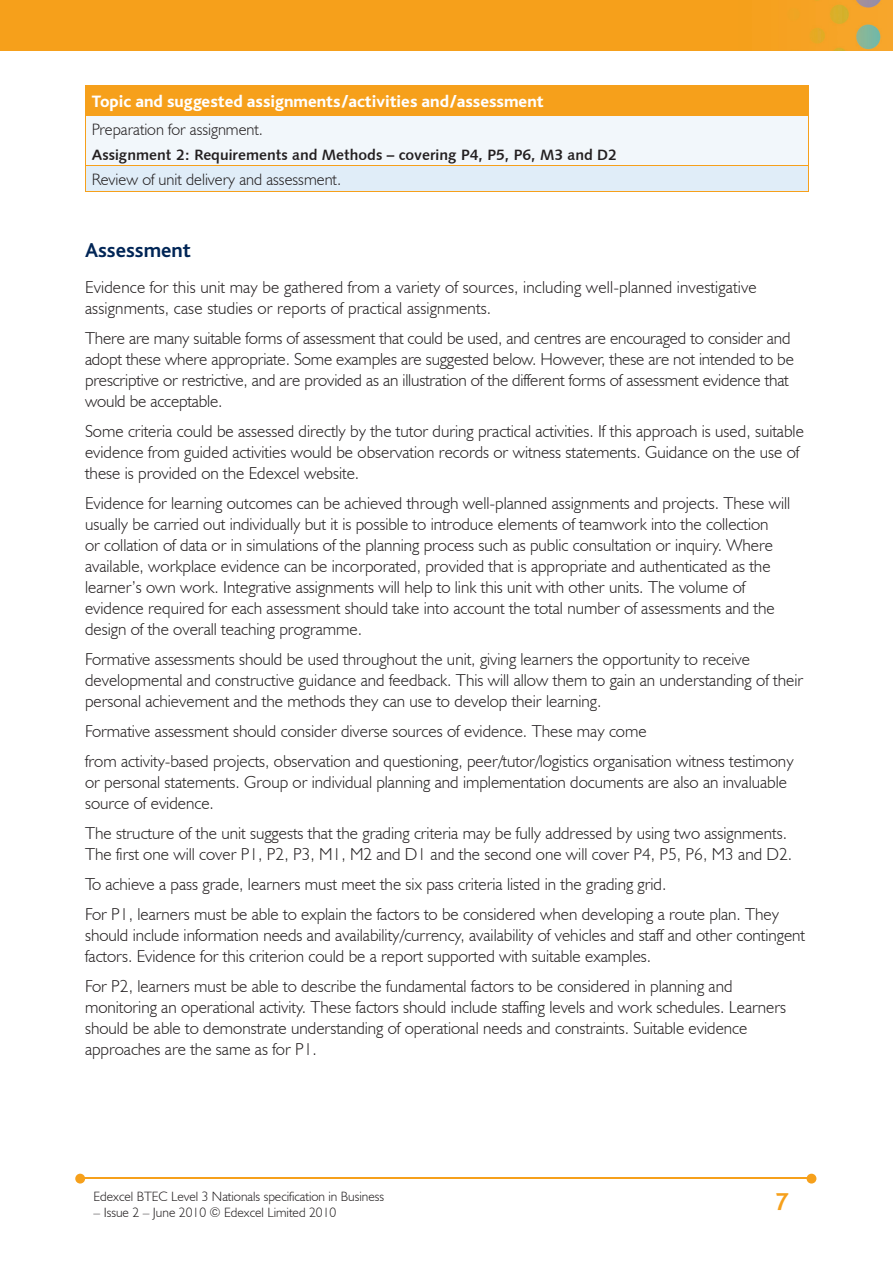
<style>
.page{position:relative;width:893px;height:1263px;background:#fff}
.page>*{position:absolute;margin:0;border:0;box-sizing:border-box;transform-origin:0 0}
.t1{font:700 25.5px "Bliss";color:#f6a01b}
.t2{font:700 21px "Bliss";color:#002556}
.t3{font:300 17.25px/21px "Humanist 521 BT";color:#231f20}
.t4{font:800 17.25px "Bliss";color:#fff}
.t5{font:300 16.5px "Humanist 521 BT";color:#231f20}
.t6{font:15px "Humanist 531 BT Bold A";color:#231f20}
.t7{font:300 13.5px "Humanist 521 BT";color:#231f20}
</style>
<div class="page">
<img style="left:0;top:0;width:893px;height:51px">
<hr style="left:82px;top:1178px;width:728px;height:1px;background:#f6a01b">
<svg style="left:807px;top:1174px;width:9px;height:9px"></svg>
<svg style="left:75px;top:1174px;width:10px;height:9px"></svg>
<div style="left:85px;top:85px;width:723px;height:31px;background:#f6a01b"></div>
<div style="left:85px;top:116px;width:723px;height:50px;background:#f2f7fb"></div>
<div style="left:85px;top:166px;width:723px;height:25px;background:#e0edf8"></div>
<hr style="left:85px;top:115px;width:724px;height:1px;background:#f6a01b">
<svg style="left:808px;top:86px;width:1px;height:29px"></svg>
<hr style="left:85px;top:85px;width:724px;height:1px;background:#f6a01b">
<hr style="left:85px;top:116px;width:1px;height:50px;background:#f6a01b">
<hr style="left:808px;top:116px;width:1px;height:50px;background:#f6a01b">
<hr style="left:85px;top:191px;width:724px;height:1px;background:#f6a01b">
<svg style="left:85px;top:167px;width:1px;height:24px"></svg>
<svg style="left:808px;top:167px;width:1px;height:24px"></svg>
<hr style="left:85px;top:166px;width:724px;height:1px;background:#f6a01b">
<p class="t4" style="left:92px;top:93px;width:453px">Topic and suggested assignments/activities and/assessment</p>
<p class="t5" style="left:92px;top:119px;width:173px">Preparation for assignment.</p>
<p class="t6" style="left:92px;top:145px;width:527px">Assignment 2: Requirements and Methods – covering P4, P5, P6, M3 and D2</p>
<p class="t5" style="left:92px;top:169px;width:251px">Review of unit delivery and assessment.</p>
<p class="t2" style="left:85px;top:239px;width:108px">Assessment</p>
<p class="t3" style="left:85px;top:276px;width:673px">Evidence for this unit may be gathered from a variety of sources, including well-planned investigative assignments, case studies or reports of practical assignments.</p>
<p class="t3" style="left:85px;top:327px;width:710px">There are many suitable forms of assessment that could be used, and centres are encouraged to consider and adopt these where appropriate. Some examples are suggested below. However, these are not intended to be prescriptive or restrictive, and are provided as an illustration of the different forms of assessment evidence that would be acceptable.</p>
<p class="t3" style="left:85px;top:420px;width:720px">Some criteria could be assessed directly by the tutor during practical activities. If this approach is used, suitable evidence from guided activities would be observation records or witness statements. Guidance on the use of these is provided on the Edexcel website.</p>
<p class="t3" style="left:85px;top:492px;width:707px">Evidence for learning outcomes can be achieved through well-planned assignments and projects. These will usually be carried out individually but it is possible to introduce elements of teamwork into the collection<br>or collation of data or in simulations of the planning process such as public consultation or inquiry. Where available, workplace evidence can be incorporated, provided that is appropriate and authenticated as the learner’s own work. Integrative assignments will help to link this unit with other units. The volume of evidence required for each assessment should take into account the total number of assessments and the design of the overall teaching programme.</p>
<p class="t3" style="left:85px;top:648px;width:720px">Formative assessments should be used throughout the unit, giving learners the opportunity to receive developmental and constructive guidance and feedback. This will allow them to gain an understanding of their personal achievement and the methods they can use to develop their learning.</p>
<p class="t3" style="left:85px;top:715px;width:710px;line-height:30px">Formative assessment should consider diverse sources of evidence. These may come<br>from activity-based projects, observation and questioning, peer/tutor/logistics organisation witness testimony</p>
<p class="t3" style="left:85px;top:771px;width:703px">or personal statements. Group or individual planning and implementation documents are also an invaluable source of evidence.</p>
<p class="t3" style="left:85px;top:822px;width:709px">The structure of the unit suggests that the grading criteria may be fully addressed by using two assignments.<br>The first one will cover P1, P2, P3, M1, M2 and D1 and the second one will cover P4, P5, P6, M3 and D2.</p>
<p class="t3" style="left:85px;top:868px;width:696px;line-height:30px">To achieve a pass grade, learners must meet the six pass criteria listed in the grading grid.<br>For P1, learners must be able to explain the factors to be considered when developing a route plan. They</p>
<p class="t3" style="left:85px;top:924px;width:722px">should include information needs and availability/currency, availability of vehicles and staff and other contingent factors. Evidence for this criterion could be a report supported with suitable examples.</p>
<p class="t3" style="left:85px;top:975px;width:703px">For P2, learners must be able to describe the fundamental factors to be considered in planning and monitoring an operational activity. These factors should include staffing levels and work schedules. Learners should be able to demonstrate understanding of operational needs and constraints. Suitable evidence approaches are the same as for P1.</p>
<p class="t7" style="left:94px;top:1188px;width:292px">Edexcel BTEC Level 3 Nationals specification in Business</p>
<p class="t7" style="left:94px;top:1204px;width:244px">– Issue 2 – June 2010 © Edexcel Limited 2010</p>
<h1 class="t1" style="left:775px;top:1189px;width:15px">7</h1>
</div>
